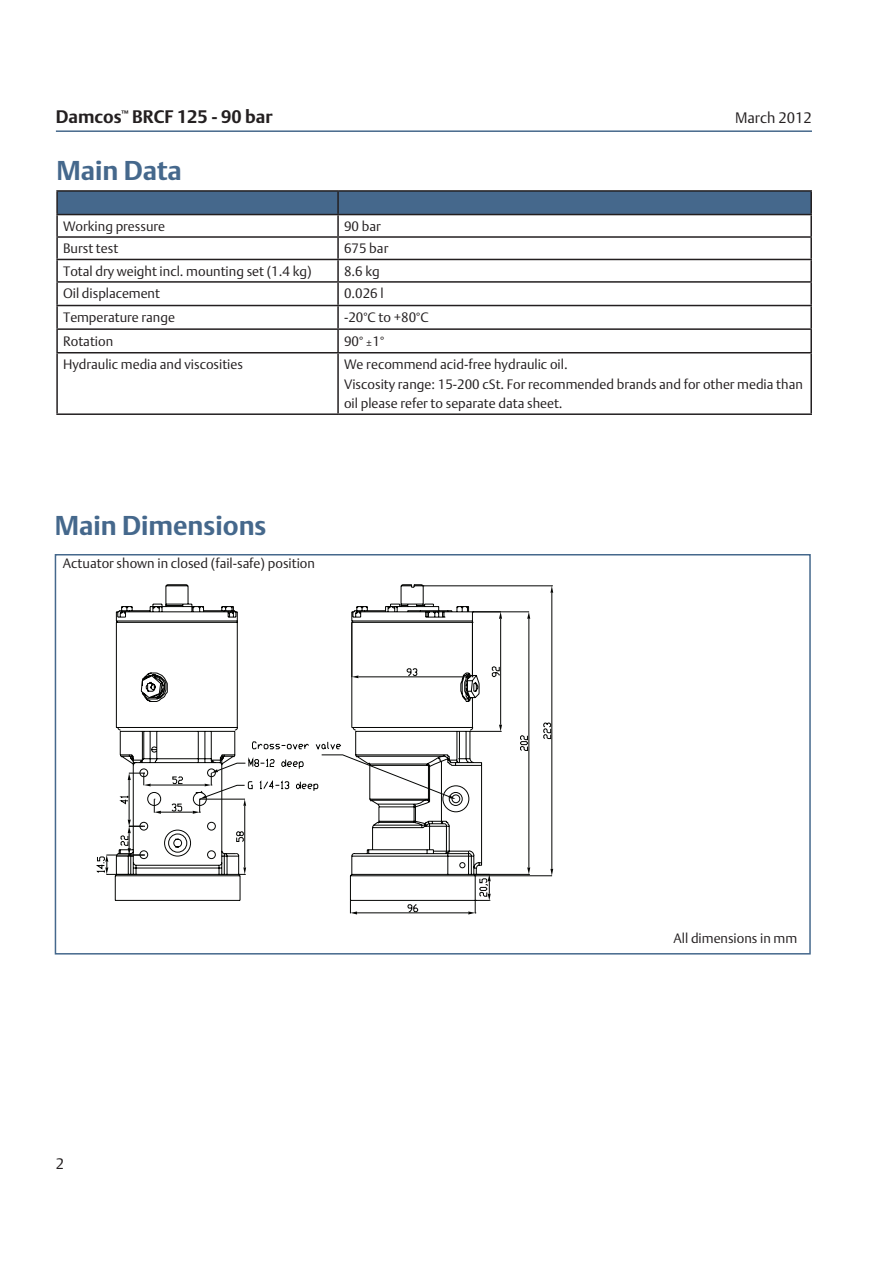
<style>
.page{position:relative;width:893px;height:1263px;background:#fff}
.page>*{position:absolute;margin:0;border:0;box-sizing:border-box;transform-origin:0 0}
.t1{font:700 27px "DTL Argo T";color:#45688c}
.t2{font:700 18px "DTL Argo T";color:#231f20}
.t3{font:15px "DTL Argo T Light";color:#231f20}
.t4{font:13.5px/19.5px "DTL Argo T Light";color:#231f20}
.t5{font:700 7.8px "DTL Argo T";color:#231f20}
.s1{font-size:12px}
</style>
<div class="page">
<hr style="left:56px;top:130px;width:756px;height:2px;background:#45688c">
<div style="left:58px;top:192px;width:752px;height:22px;background:#45688c"></div>
<hr style="left:56px;top:190px;width:282px;height:2px;background:#231f20">
<hr style="left:56px;top:192px;width:2px;height:22px;background:#231f20">
<hr style="left:338px;top:190px;width:474px;height:2px;background:#231f20">
<hr style="left:337px;top:192px;width:2px;height:22px;background:#231f20">
<hr style="left:810px;top:192px;width:2px;height:22px;background:#231f20">
<hr style="left:56px;top:214px;width:282px;height:1px;background:#231f20">
<hr style="left:56px;top:215px;width:2px;height:21px;background:#231f20">
<hr style="left:338px;top:214px;width:474px;height:1px;background:#231f20">
<hr style="left:337px;top:215px;width:2px;height:21px;background:#231f20">
<hr style="left:810px;top:215px;width:2px;height:21px;background:#231f20">
<hr style="left:56px;top:236px;width:282px;height:2px;background:#231f20">
<hr style="left:56px;top:238px;width:2px;height:21px;background:#231f20">
<hr style="left:338px;top:236px;width:474px;height:2px;background:#231f20">
<hr style="left:337px;top:238px;width:2px;height:21px;background:#231f20">
<hr style="left:810px;top:238px;width:2px;height:21px;background:#231f20">
<hr style="left:56px;top:259px;width:282px;height:1px;background:#231f20">
<hr style="left:56px;top:260px;width:2px;height:21px;background:#231f20">
<hr style="left:338px;top:259px;width:474px;height:1px;background:#231f20">
<hr style="left:337px;top:260px;width:2px;height:21px;background:#231f20">
<hr style="left:810px;top:260px;width:2px;height:21px;background:#231f20">
<hr style="left:56px;top:281px;width:282px;height:2px;background:#231f20">
<hr style="left:56px;top:283px;width:2px;height:22px;background:#231f20">
<hr style="left:338px;top:281px;width:474px;height:2px;background:#231f20">
<hr style="left:337px;top:283px;width:2px;height:22px;background:#231f20">
<hr style="left:810px;top:283px;width:2px;height:22px;background:#231f20">
<hr style="left:56px;top:305px;width:282px;height:1px;background:#231f20">
<hr style="left:56px;top:306px;width:2px;height:22px;background:#231f20">
<hr style="left:338px;top:305px;width:474px;height:1px;background:#231f20">
<hr style="left:337px;top:306px;width:2px;height:22px;background:#231f20">
<hr style="left:810px;top:306px;width:2px;height:22px;background:#231f20">
<hr style="left:56px;top:328px;width:282px;height:2px;background:#231f20">
<hr style="left:56px;top:330px;width:2px;height:22px;background:#231f20">
<hr style="left:338px;top:328px;width:474px;height:2px;background:#231f20">
<hr style="left:337px;top:330px;width:2px;height:22px;background:#231f20">
<hr style="left:810px;top:330px;width:2px;height:22px;background:#231f20">
<hr style="left:56px;top:352px;width:282px;height:1px;background:#231f20">
<hr style="left:56px;top:353px;width:2px;height:60px;background:#231f20">
<hr style="left:338px;top:352px;width:474px;height:1px;background:#231f20">
<hr style="left:337px;top:353px;width:2px;height:60px;background:#231f20">
<hr style="left:810px;top:353px;width:2px;height:60px;background:#231f20">
<hr style="left:56px;top:413px;width:282px;height:2px;background:#231f20">
<hr style="left:338px;top:413px;width:474px;height:2px;background:#231f20">
<svg style="left:97px;top:585px;width:456px;height:329px"></svg>
<div style="left:55px;top:554px;width:756px;height:400px;border:2px solid #45688c"></div>
<h2 class="t2" style="left:56px;top:106px;width:67px">Damcos</h2>
<p class="t5" style="left:122px;top:108px;width:9px">™</p>
<h2 class="t2" style="left:132px;top:106px;width:142px">BRCF 125 - 90 bar</h2>
<p class="t3" style="left:735px;top:109px;width:78px">March 2012</p>
<h1 class="t1" style="left:56px;top:154px;width:127px">Main Data</h1>
<p class="t4" style="left:63px;top:216px;width:104px">Working pressure</p>
<p class="t4" style="left:344px;top:216px;width:38px">90 bar</p>
<p class="t4" style="left:63px;top:239px;width:57px">Burst test</p>
<p class="t4" style="left:344px;top:239px;width:46px">675 bar</p>
<p class="t4" style="left:63px;top:261px;width:250px">Total dry weight incl. mounting set (1.4 kg)</p>
<p class="t4" style="left:344px;top:261px;width:37px">8.6 kg</p>
<p class="t4" style="left:63px;top:284px;width:98px">Oil displacement</p>
<p class="t4" style="left:344px;top:284px;width:41px">0.026 l</p>
<p class="t4" style="left:63px;top:307px;width:113px">Temperature range</p>
<p class="t4" style="left:344px;top:307px;width:86px">-20°C to +80°C</p>
<p class="t4" style="left:63px;top:331px;width:52px">Rotation</p>
<p class="t4" style="left:344px;top:331px;width:42px">90° <span class="s1">±</span>1°</p>
<p class="t4" style="left:63px;top:355px;width:181px">Hydraulic media and viscosities</p>
<p class="t4" style="left:344px;top:355px;width:460px">We recommend acid-free hydraulic oil.<br>Viscosity range: 15-200 cSt. For recommended brands and for other media than oil please refer to separate data sheet.</p>
<h1 class="t1" style="left:55px;top:510px;width:213px">Main Dimensions</h1>
<p class="t4" style="left:63px;top:554px;width:253px">Actuator shown in closed (fail-safe) position</p>
<p class="t3" style="left:56px;top:1155px;width:10px">2</p>
<p class="t4" style="left:674px;top:928px;width:125px">All dimensions in mm</p>
</div>
